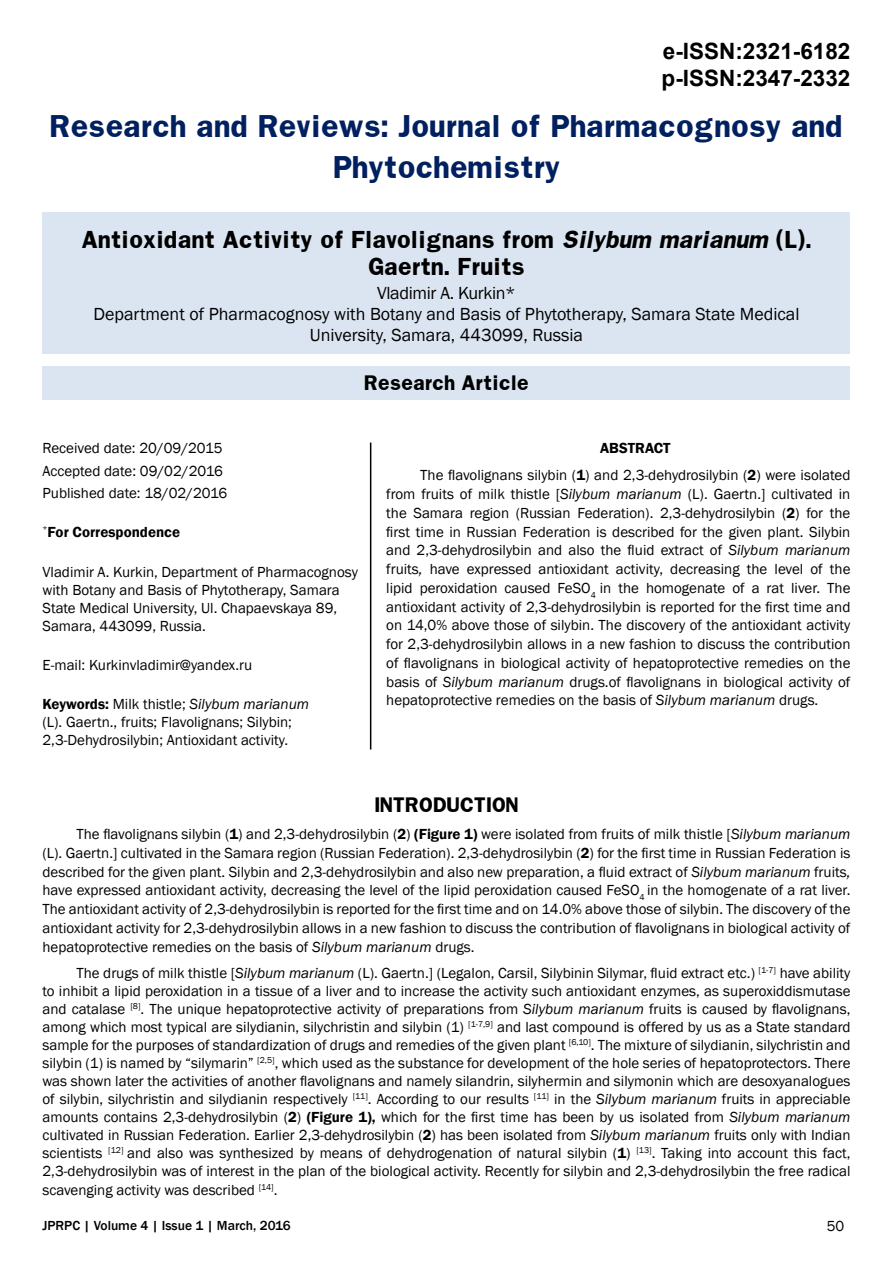
<style>
.page{position:relative;width:893px;height:1263px;background:#fff}
.page>*{position:absolute;margin:0;border:0;box-sizing:border-box;transform-origin:0 0}
.t1{font:700 27px/40.5px "Franklin";color:#002060;text-align:center}
.t2{font:700 22.5px/27px "Arial";color:#000}
.t3{font:700 21px/27px "Franklin";color:#000;text-align:center}
.t4{font:18px/21px "Franklin Gothic";color:#000;text-align:center}
.t5{font:700 18px "Franklin";color:#000}
.t6{font:15px/18.8px "Franklin Gothic";color:#000;text-align:justify}
.t7{font:600 15px "Franklin Gothic";color:#000}
.t8{font:500 13.5px "Franklin Gothic";color:#000}
.s1{font-style:italic}
.s2{font-weight:600}
</style>
<div class="page">
<div style="left:43px;top:212px;width:807px;height:142px;background:#dbe5f1"></div>
<div style="left:43px;top:366px;width:807px;height:34px;background:#dbe5f1"></div>
<hr style="left:370px;top:443px;width:1px;height:306px;background:#000">
<h2 class="t2" style="left:662px;top:38px;width:190px">e-ISSN:2321-6182 p-ISSN:2347-2332</h2>
<h1 class="t1" style="left:50px;top:106px;width:795px">Research and Reviews: Journal of Pharmacognosy and<br>Phytochemistry</h1>
<h3 class="t3" style="left:81px;top:226px;width:732px">Antioxidant Activity of Flavolignans from <span class="s1">Silybum marianum</span> (L).<br>Gaertn. Fruits</h3>
<p class="t4" style="left:93px;top:283px;width:708px">Vladimir A. Kurkin*<br>Department of Pharmacognosy with Botany and Basis of Phytotherapy, Samara State Medical<br>University, Samara, 443099, Russia</p>
<p class="t5" style="left:364px;top:371px;width:166px">Research Article</p>
<p class="t6" style="left:43px;top:437px;width:186px;line-height:22.5px;text-align:left">Received date: 20/09/2015<br>Accepted date: 09/02/2016<br>Published date: 18/02/2016</p>
<p class="t7" style="left:43px;top:523px;width:139px"><sup>*</sup>For Correspondence</p>
<p class="t6" style="left:43px;top:563px;width:317px;line-height:18px;text-align:left">Vladimir A. Kurkin, Department of Pharmacognosy with Botany and Basis of Phytotherapy, Samara State Medical University, Ul. Chapaevskaya 89, Samara, 443099, Russia.</p>
<p class="t6" style="left:43px;top:656px;width:211px">E-mail: Kurkinvladimir@yandex.ru</p>
<p class="t6" style="left:43px;top:695px;width:268px;line-height:18px;text-align:left"><span class="s2">Keywords:</span> Milk thistle; <span class="s1">Silybum marianum </span>(L). Gaertn., fruits; Flavolignans; Silybin;<br>2,3-Dehydrosilybin; Antioxidant activity.</p>
<p class="t6" style="left:420px;top:435px;width:432px;line-height:27.3px;text-align:center"><span class="s2">ABSTRACT<br></span>The flavolignans silybin (<span class="s2">1</span>) and 2,3-dehydrosilybin (<span class="s2">2</span>) were isolated</p>
<p class="t6" style="left:386px;top:485px;width:466px">from fruits of milk thistle [<span class="s1">Silybum marianum</span> (L). Gaertn.] cultivated in the Samara region (Russian Federation). 2,3-dehydrosilybin (<span class="s2">2</span>) for the first time in Russian Federation is described for the given plant. Silybin and 2,3-dehydrosilybin and also the fluid extract of <span class="s1">Silybum marianum </span>fruits<span class="s1">,</span> have expressed antioxidant activity, decreasing the level of the lipid peroxidation caused FeSO<sub>4</sub> in the homogenate of a rat liver. The antioxidant activity of 2,3-dehydrosilybin is reported for the first time and on 14,0% above those of silybin. The discovery of the antioxidant activity for 2,3-dehydrosilybin allows in a new fashion to discuss the contribution of flavolignans in biological activity of hepatoprotective remedies on the basis of <span class="s1">Silybum marianum</span> drugs.of flavolignans in biological activity of hepatoprotective remedies on the basis of <span class="s1">Silybum marianum</span> drugs.</p>
<p class="t5" style="left:374px;top:792px;width:146px">INTRODUCTION</p>
<p class="t6" style="left:43px;top:825px;width:809px;text-indent:34px">The flavolignans silybin (<span class="s2">1</span>) and 2,3-dehydrosilybin (<span class="s2">2</span>) <span class="s2">(Figure 1)</span> were isolated from fruits of milk thistle [<span class="s1">Silybum marianum </span>(L). Gaertn.] cultivated in the Samara region (Russian Federation). 2,3-dehydrosilybin (<span class="s2">2</span>) for the first time in Russian Federation is described for the given plant. Silybin and 2,3-dehydrosilybin and also new preparation, a fluid extract of <span class="s1">Silybum marianum</span> fruits<span class="s1">, </span>have expressed antioxidant activity, decreasing the level of the lipid peroxidation caused FeSO<sub>4</sub> in the homogenate of a rat liver.<br>The antioxidant activity of 2,3-dehydrosilybin is reported for the first time and on 14.0% above those of silybin. The discovery of the antioxidant activity for 2,3-dehydrosilybin allows in a new fashion to discuss the contribution of flavolignans in biological activity of hepatoprotective remedies on the basis of <span class="s1">Silybum marianum</span> drugs.</p>
<p class="t6" style="left:43px;top:964px;width:809px;line-height:18px;text-indent:34px">The drugs of milk thistle [<span class="s1">Silybum marianum</span> (L). Gaertn.] (Legalon, Carsil, Silybinin Silymar, fluid extract etc.) <sup>[1-7]</sup> have ability to inhibit a lipid peroxidation in a tissue of a liver and to increase the activity such antioxidant enzymes, as superoxiddismutase and catalase <sup>[8]</sup>. The unique hepatoprotective activity of preparations from <span class="s1">Silybum marianum</span> fruits is caused by flavolignans, among which most typical are silydianin, silychristin and silybin (1) <sup>[1-7,9]</sup> and last compound is offered by us as a State standard sample for the purposes of standardization of drugs and remedies of the given plant <sup>[6,10]</sup>. The mixture of silydianin, silychristin and silybin (1) is named by “silymarin” <sup>[2,5]</sup>, which used as the substance for development of the hole series of hepatoprotectors. There was shown later the activities of another flavolignans and namely silandrin, silyhermin and silymonin which are desoxyanalogues of silybin, silychristin and silydianin respectively <sup>[11]</sup>. According to our results <sup>[11]</sup> in the <span class="s1">Silybum marianum</span> fruits in appreciable amounts contains 2,3-dehydrosilybin (<span class="s2">2</span>) <span class="s2">(Figure 1),</span> which for the first time has been by us isolated from <span class="s1">Silybum marianum </span>cultivated in Russian Federation. Earlier 2,3-dehydrosilybin (<span class="s2">2</span>) has been isolated from <span class="s1">Silybum marianum</span> fruits only with Indian scientists <sup>[12]</sup> and also was synthesized by means of dehydrogenation of natural silybin (<span class="s2">1</span>) <sup>[13]</sup>. Taking into account this fact, 2,3-dehydrosilybin was of interest in the plan of the biological activity. Recently for silybin and 2,3-dehydrosilybin the free radical scavenging activity was described <sup>[14]</sup>.</p>
<p class="t8" style="left:43px;top:1217px;width:250px">JPRPC | Volume 4 | Issue 1 | March, 2016</p>
<p class="t6" style="left:827px;top:1217px;width:19px">50</p>
</div>
